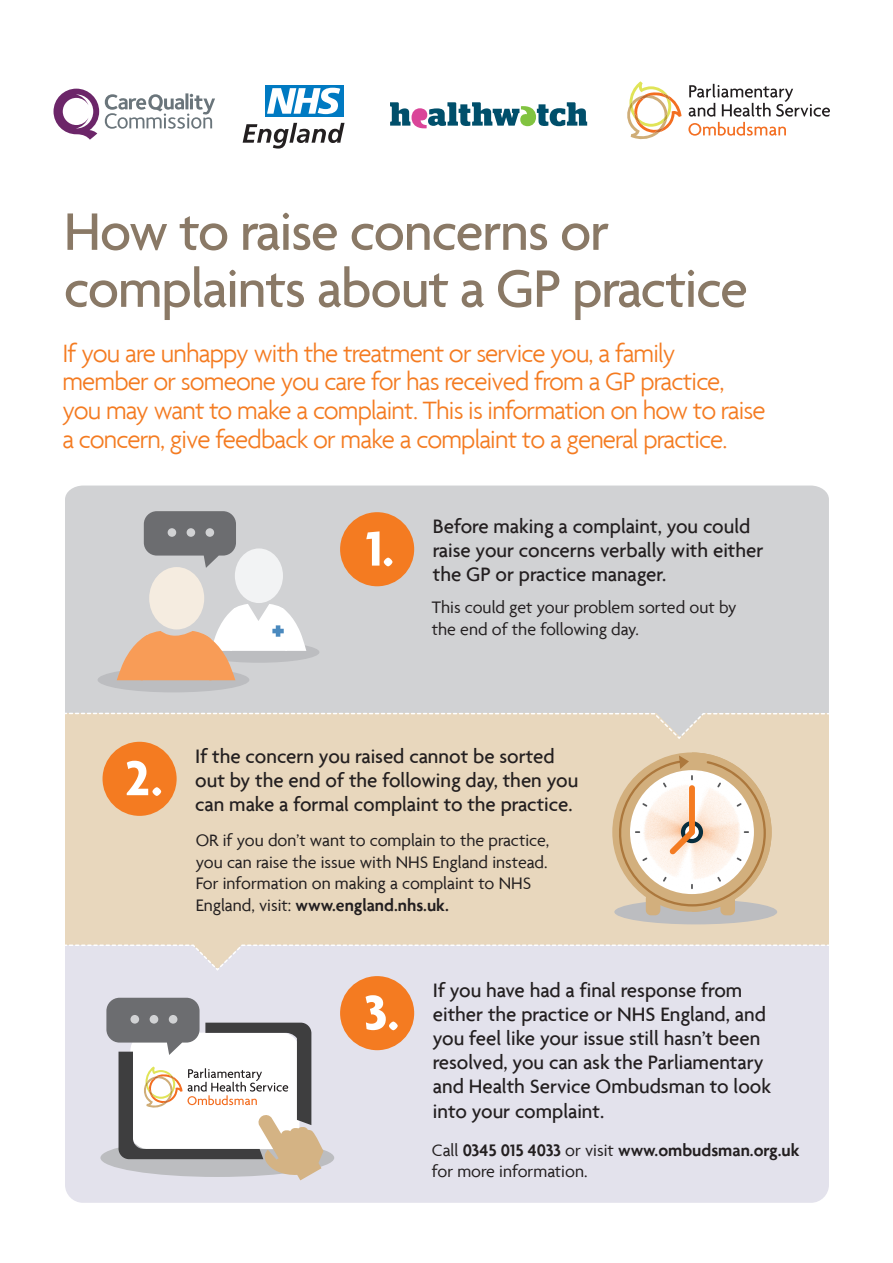
<style>
.page{position:relative;width:893px;height:1263px;background:#fff}
.page>*{position:absolute;margin:0;border:0;box-sizing:border-box;transform-origin:0 0}
.Cover_title{font:500 57px/57px "Agenda";letter-spacing:-.02em;color:#8a7966}
.t1{font:700 52.65px "Agenda";color:#fff}
.Cover_title-2{font:300 27px/28.5px "Agenda";letter-spacing:-.03em;color:#f47b21}
.t2{font:500 21px/24.2px "Agenda";color:#231f20}
.t3{font:18px/21.6px "Agenda";color:#231f20}
.t4{font:600 18px/21.6px "Agenda";color:#231f20}
.s1{font-weight:600}
.s2{font-weight:400}
</style>
<div class="page">
<svg style="left:688px;top:84px;width:142px;height:52px"></svg>
<svg style="left:627px;top:81px;width:55px;height:59px"></svg>
<svg style="left:390px;top:102px;width:197px;height:26px"></svg>
<div style="left:265px;top:85px;width:78px;height:32px;background:#007ac2"></div>
<svg style="left:267px;top:88px;width:73px;height:26px"></svg>
<svg style="left:243px;top:123px;width:102px;height:26px"></svg>
<svg style="left:105px;top:93px;width:110px;height:36px"></svg>
<svg style="left:54px;top:89px;width:45px;height:51px"></svg>
<div style="left:65px;top:845px;width:763px;height:358px;background:#e3e2ec;border-radius:18px"></div>
<div style="left:65px;top:485px;width:763px;height:201px;background:#d1d2d4"></div>
<div style="left:65px;top:713px;width:763px;height:231px;background:#e8d7bd"></div>
<div style="left:340px;top:512px;width:74px;height:74px;background:#f47b21;border-radius:50%"></div>
<div style="left:103px;top:742px;width:74px;height:74px;background:#f47b21;border-radius:50%"></div>
<div style="left:340px;top:976px;width:74px;height:74px;background:#f47b21;border-radius:50%"></div>
<svg style="left:65px;top:918px;width:763px;height:53px"></svg>
<svg style="left:65px;top:686px;width:763px;height:53px"></svg>
<div style="left:98px;top:667px;width:151px;height:25px;background:#bcbdc0;border-radius:50%"></div>
<div style="left:198px;top:642px;width:121px;height:21px;background:#bcbdc0;border-radius:50%"></div>
<div style="left:235px;top:548px;width:48px;height:55px;background:#f2f3f4;border-radius:50%"></div>
<svg style="left:117px;top:604px;width:189px;height:76px"></svg>
<div style="left:149px;top:567px;width:55px;height:62px;background:#f5ece0;border-radius:50%"></div>
<svg style="left:144px;top:511px;width:92px;height:57px;background:#848587"></svg>
<div style="left:168px;top:528px;width:8px;height:9px;background:#d1d2d4;border-radius:50%"></div>
<div style="left:187px;top:528px;width:8px;height:9px;background:#d1d2d4;border-radius:50%"></div>
<div style="left:206px;top:528px;width:8px;height:9px;background:#d1d2d4;border-radius:50%"></div>
<svg style="left:106px;top:998px;width:217px;height:182px"></svg>
<div style="left:614px;top:899px;width:163px;height:25px;background:#bcbdc0;border-radius:50%"></div>
<img style="left:612px;top:801px;width:7px;height:63px">
<div style="left:646px;top:893px;width:14px;height:22px;background:#d2af7d;border-radius:5px"></div>
<div style="left:720px;top:893px;width:15px;height:22px;background:#d2af7d;border-radius:5px"></div>
<svg style="left:619px;top:752px;width:153px;height:160px"></svg>
<p class="Cover_title" style="left:64px;top:202px;width:686px">How to raise concerns or complaints about a GP practice</p>
<p class="Cover_title-2" style="left:62px;top:339px;width:705px">If you are unhappy with the treatment or service you, a family member or someone you care for has received from a GP practice, you may want to make a complaint. This is information on how to raise a concern, give feedback or make a complaint to a general practice.</p>
<p class="t1" style="left:366px;top:516px;width:30px">1.</p>
<p class="t2" style="left:433px;top:514px;width:332px">Before making a complaint, you could raise your concerns verbally with either the GP or practice manager.</p>
<p class="t3" style="left:432px;top:596px;width:306px">This could get your problem sorted out by the end of the following day.</p>
<p class="t1" style="left:125px;top:746px;width:39px">2.</p>
<p class="t2" style="left:195px;top:743px;width:384px">If the concern you raised cannot be sorted out by the end of the following day, then you can make a formal complaint to the practice.</p>
<p class="t3" style="left:196px;top:829px;width:355px">OR if you don’t want to complain to the practice, you can raise the issue with NHS England instead.<br>For information on making a complaint to NHS England, visit: <span class="s1">www.england.nhs.uk.</span></p>
<p class="t1" style="left:364px;top:980px;width:37px">3.</p>
<p class="t2" style="left:433px;top:978px;width:340px">If you have had a final response from either the practice or NHS England, and you feel like your issue still hasn’t been resolved, you can ask the Parliamentary and Health Service Ombudsman to look into your complaint.</p>
<p class="t4" style="left:432px;top:1139px;width:369px"><span class="s2">Call</span> 0345 015 4033 <span class="s2">or visit</span> www.ombudsman.org.uk <span class="s2">for more information.</span></p>
</div>
